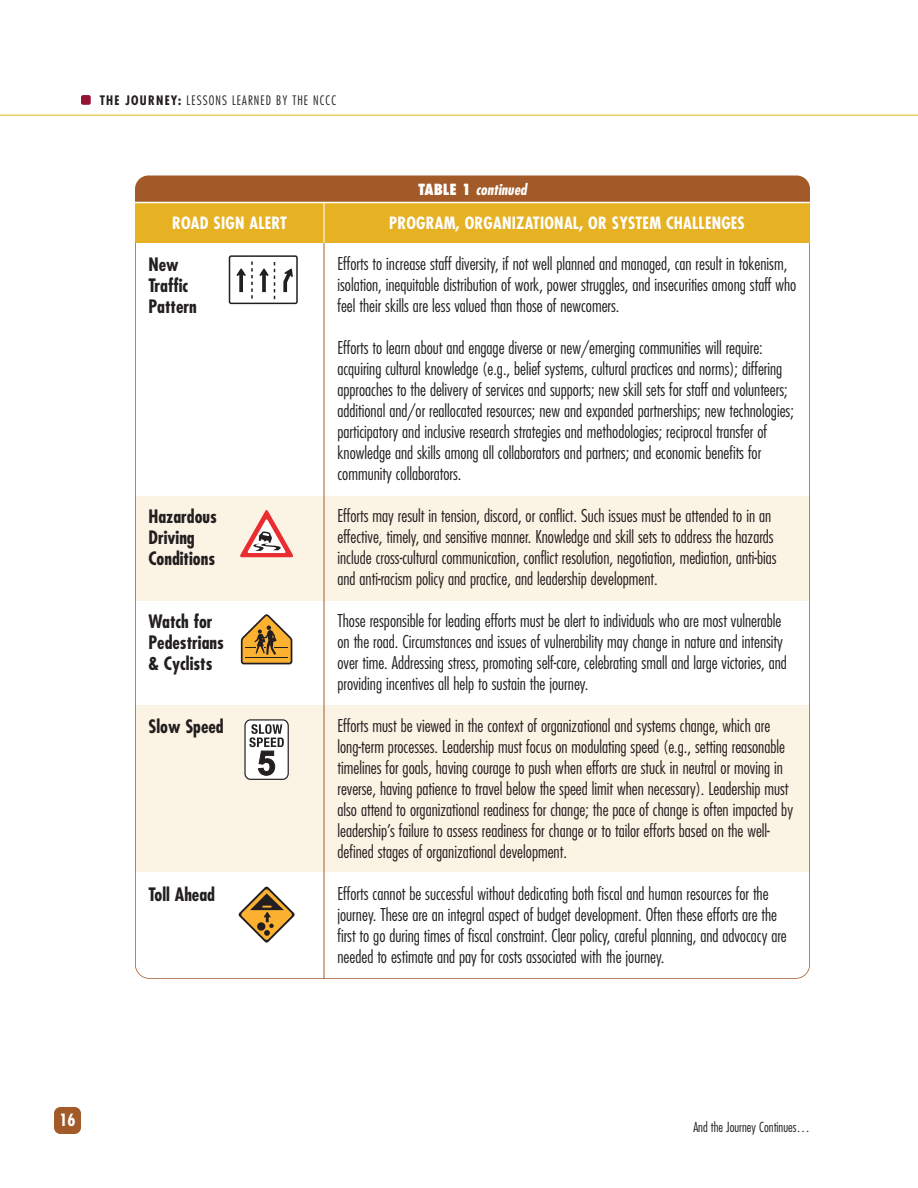
<style>
.page{position:relative;width:918px;height:1188px;background:#fff}
.page>*{position:absolute;margin:0;border:0;box-sizing:border-box;transform-origin:0 0}
.t1{font:700 condensed 18px/21px "Futura";color:#231f20}
.t2{font:300 condensed 17.25px/21px "Futura";color:#231f20}
.t3{font:700 condensed 16.5px "Futura";letter-spacing:.015em;color:#fff}
.t4{font:italic 700 condensed 15px "Futura";color:#fff}
.t5{font:300 condensed 13.5px "Futura";color:#231f20}
.t6{font:300 condensed 12.75px "Futura";letter-spacing:.085em;color:#231f20}
.s1{font-weight:700}
.s2{font-weight:800;font-style:normal}
</style>
<div class="page">
<div style="left:135px;top:706px;width:675px;height:166px;background:#fbf3e3"></div>
<div style="left:135px;top:496px;width:675px;height:105px;background:#fbf3e3"></div>
<div style="left:54px;top:1107px;width:27px;height:27px;background:#a15a28;border-radius:6px"></div>
<div style="left:81px;top:95px;width:10px;height:10px;background:#951233;border-radius:2px"></div>
<hr style="left:0;top:115px;width:918px;height:1px;background:#e6b122">
<hr style="left:324px;top:202px;width:1px;height:777px;background:#a15a28">
<div style="left:135px;top:176px;width:675px;height:50px;background:#a15a28;border-radius:14px"></div>
<div style="left:135px;top:202px;width:675px;height:41px;background:#e6b122"></div>
<hr style="left:324px;top:202px;width:1px;height:41px;background:#fff">
<svg style="left:240px;top:510px;width:53px;height:47px"></svg>
<svg style="left:241px;top:614px;width:51px;height:50px"></svg>
<div style="left:245px;top:720px;width:43px;height:59px;background:#fff;border-radius:6px"></div>
<div style="left:244px;top:719px;width:45px;height:61px;border:1px solid #231f20;border-radius:6px"></div>
<svg style="left:249px;top:724px;width:35px;height:52px"></svg>
<svg style="left:239px;top:887px;width:56px;height:56px"></svg>
<hr style="left:135px;top:202px;width:675px;height:1px;background:#fff">
<div style="left:229px;top:255px;width:69px;height:49px;border:2px solid #231f20;border-radius:2px"></div>
<svg style="left:259px;top:262px;width:16px;height:37px"></svg>
<svg style="left:236px;top:261px;width:17px;height:38px"></svg>
<svg style="left:283px;top:269px;width:10px;height:14px"></svg>
<svg style="left:283px;top:281px;width:4px;height:11px"></svg>
<p class="t6" style="left:100px;top:95px;width:238px"><span class="s1">THE JOURNEY:</span> LESSONS LEARNED BY THE NCCC</p>
<p class="t4" style="left:418px;top:183px;width:112px"><span class="s2">TA B L E 1</span> continued</p>
<p class="t3" style="left:172px;top:216px;width:116px">ROAD SIGN ALERT</p>
<p class="t3" style="left:389px;top:216px;width:357px">PROGRAM, ORGANIZATIONAL, OR SYSTEM CHALLENGES</p>
<p class="t1" style="left:148px;top:256px;width:50px">New<br>Traffic<br>Pattern</p>
<p class="t2" style="left:338px;top:255px;width:460px">Efforts to increase staff diversity, if not well planned and managed, can result in tokenism, isolation, inequitable distribution of work, power struggles, and insecurities among staff who feel their skills are less valued than those of newcomers.</p>
<p class="t2" style="left:338px;top:339px;width:458px">Efforts to learn about and engage diverse or new/emerging communities will require: acquiring cultural knowledge (e.g., belief systems, cultural practices and norms); differing approaches to the delivery of services and supports; new skill sets for staff and volunteers; additional and/or reallocated resources; new and expanded partnerships; new technologies; participatory and inclusive research strategies and methodologies; reciprocal transfer of knowledge and skills among all collaborators and partners; and economic benefits for community collaborators.</p>
<p class="t2" style="left:338px;top:507px;width:441px">Efforts may result in tension, discord, or conflict. Such issues must be attended to in an effective, timely, and sensitive manner. Knowledge and skill sets to address the hazards include cross-cultural communication, conflict resolution, negotiation, mediation, anti-bias and anti-racism policy and practice, and leadership development.</p>
<p class="t2" style="left:338px;top:612px;width:451px">Those responsible for leading efforts must be alert to individuals who are most vulnerable on the road. Circumstances and issues of vulnerability may change in nature and intensity over time. Addressing stress, promoting self-care, celebrating small and large victories, and providing incentives all help to sustain the journey.</p>
<p class="t2" style="left:338px;top:717px;width:457px">Efforts must be viewed in the context of organizational and systems change, which are long-term processes. Leadership must focus on modulating speed (e.g., setting reasonable timelines for goals, having courage to push when efforts are stuck in neutral or moving in reverse, having patience to travel below the speed limit when necessary). Leadership must also attend to organizational readiness for change; the pace of change is often impacted by leadership’s failure to assess readiness for change or to tailor efforts based on the well&shy;defined stages of organizational development.</p>
<p class="t2" style="left:338px;top:885px;width:451px">Efforts cannot be successful without dedicating both fiscal and human resources for the journey. These are an integral aspect of budget development. Often these efforts are the first to go during times of fiscal constraint. Clear policy, careful planning, and advocacy are needed to estimate and pay for costs associated with the journey.</p>
<p class="t1" style="left:148px;top:508px;width:70px">Hazardous<br>Driving<br>Conditions</p>
<p class="t1" style="left:148px;top:613px;width:77px">Watch for<br>Pedestrians &amp; Cyclists</p>
<p class="t1" style="left:148px;top:718px;width:77px">Slow Speed</p>
<p class="t1" style="left:148px;top:886px;width:68px">Toll Ahead</p>
<p class="t3" style="left:59px;top:1113px;width:18px">16</p>
<p class="t5" style="left:693px;top:1121px;width:118px">And the Journey Continues…</p>
</div>
